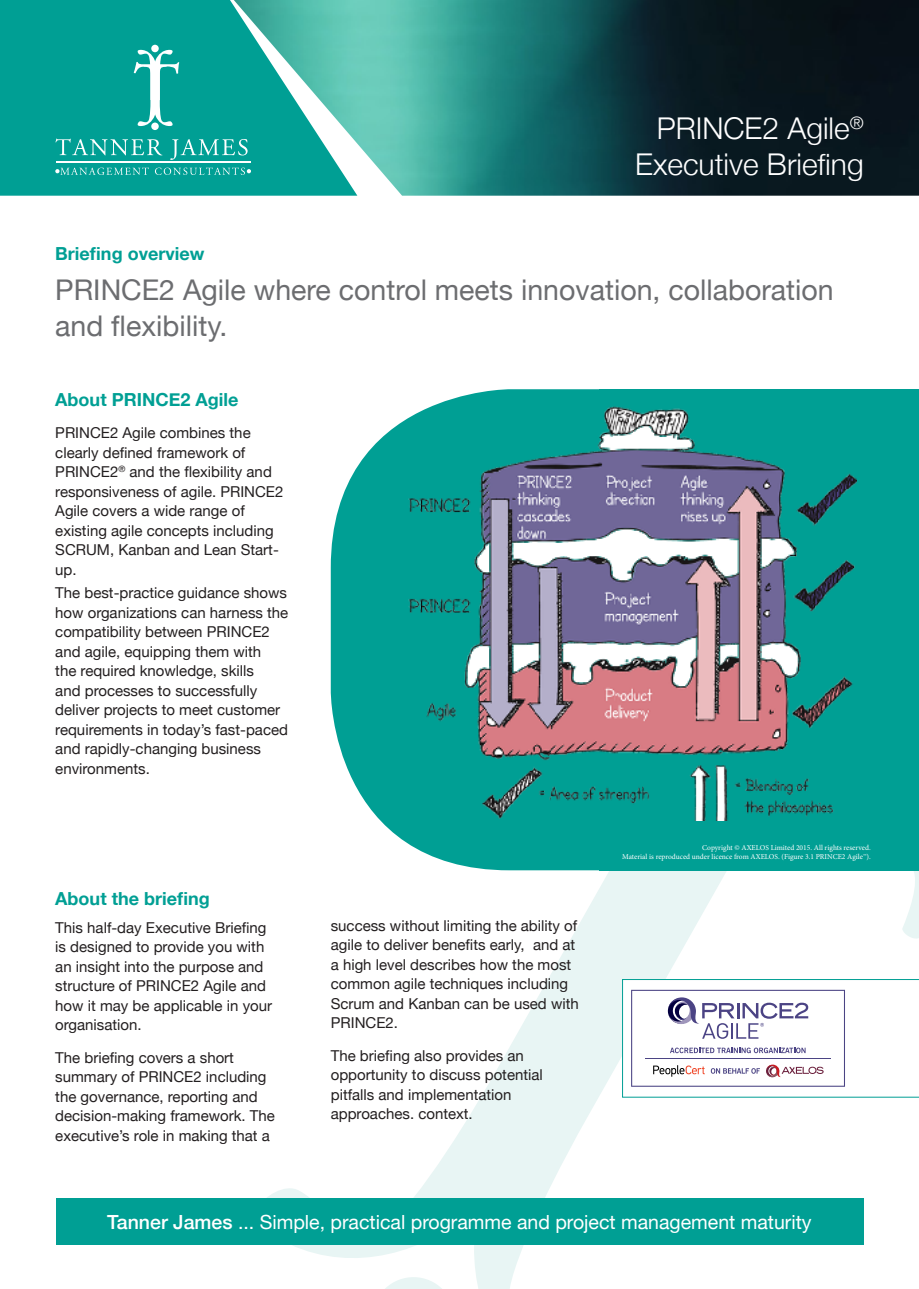
<style>
.page{position:relative;width:919px;height:1289px;background:#fff}
.page>*{position:absolute;margin:0;border:0;box-sizing:border-box;transform-origin:0 0}
.Heading_1{font:300 30px/36px "Helvetica Neue";color:#fff;text-align:right}
.INTRO{font:28.5px/36px "Helvetica Neue";color:#6c6d70}
.Body{font:19.5px "Helvetica Neue";color:#fff}
.HB{font:700 18px "Helvetica Neue";color:#009f94}
.Body-2{font:15px/19.5px "Helvetica Neue";color:#231f20}
.INTRO-2{font:15px/19.5px "Helvetica Neue";color:#231f20}
.HB-2{font:15px/19.5px "Helvetica Neue";color:#231f20}
.t1{font:7.5px/9px "Minion Pro";color:#fff;text-align:right}
.s1{font-weight:500}
</style>
<div class="page">
<svg style="left:250px;top:558px;width:668px;height:730px"></svg>
<div style="left:0;top:0;width:234px;height:196px;background:#009f94"></div>
<img style="left:234px;top:0;width:684px;height:196px">
<svg style="left:134px;top:50px;width:45px;height:76px"></svg>
<div style="left:151px;top:45px;width:8px;height:7px;background:#fff;border-radius:50%"></div>
<div style="left:151px;top:122px;width:8px;height:8px;background:#fff;border-radius:50%"></div>
<svg style="left:55px;top:138px;width:107px;height:17px;background:#36b3aa"></svg>
<svg style="left:170px;top:139px;width:77px;height:21px;background:#30b1a8"></svg>
<svg style="left:155px;top:167px;width:96px;height:8px"></svg>
<hr style="left:56px;top:161px;width:195px;height:2px;background:#fff">
<svg style="left:55px;top:167px;width:94px;height:8px"></svg>
<div style="left:56px;top:1198px;width:807px;height:46px;background:#009f94"></div>
<svg style="left:331px;top:389px;width:268px;height:481px;fill:#009f94"></svg>
<div style="left:599px;top:389px;width:319px;height:481px;background:#009f94"></div>
<img style="left:407px;top:407px;width:449px;height:413px">
<svg style="left:622px;top:979px;width:296px;height:118px"></svg>
<p class="Heading_1" style="left:635px;top:108px;width:230px">PRINCE2 Agile<sup>®<br></sup>Executive Briefing</p>
<p class="HB" style="left:55px;top:239px;width:151px">Briefing overview</p>
<p class="INTRO" style="left:55px;top:274px;width:779px">PRINCE2 Agile where control meets innovation, collaboration and flexibility.</p>
<p class="HB" style="left:55px;top:385px;width:184px">About PRINCE2 Agile</p>
<p class="HB-2" style="left:55px;top:424px;width:230px">PRINCE2 Agile combines the clearly defined framework of<br>PRINCE2<sup>®</sup> and the flexibility and responsiveness of agile. PRINCE2<br>Agile covers a wide range of existing agile concepts including<br>SCRUM, Kanban and Lean Start&shy;up.</p>
<p class="INTRO-2" style="left:55px;top:584px;width:234px">The best-practice guidance shows how organizations can harness the compatibility between PRINCE2 and agile, equipping them with<br>the required knowledge, skills<br>and processes to successfully deliver projects to meet customer requirements in today’s fast-paced and rapidly-changing business environments.</p>
<p class="HB" style="left:55px;top:884px;width:156px">About the briefing</p>
<p class="Body-2" style="left:55px;top:918px;width:218px">This half-day Executive Briefing is designed to provide you with an insight into the purpose and structure of PRINCE2 Agile and how it may be applicable in your organisation.</p>
<p class="Body-2" style="left:55px;top:1048px;width:221px">The briefing covers a short summary of PRINCE2 including the governance, reporting and decision-making framework. The executive’s role in making that a</p>
<p class="Body-2" style="left:331px;top:916px;width:249px">success without limiting the ability of agile to deliver benefits early, and at a high level describes how the most common agile techniques including<br>Scrum and Kanban can be used with<br>PRINCE2.</p>
<p class="Body-2" style="left:331px;top:1046px;width:213px">The briefing also provides an opportunity to discuss potential pitfalls and implementation approaches. context.</p>
<p class="t1" style="left:622px;top:843px;width:250px">Copyright © AXELOS Limited 2015. All rights reserved.<br>Material is reproduced under licence from AXELOS. (Figure 3.1 PRINCE2 Agile™).</p>
<p class="Body" style="left:107px;top:1207px;width:705px"><span class="s1">Tanner James</span> ... Simple, practical programme and project management maturity</p>
</div>
